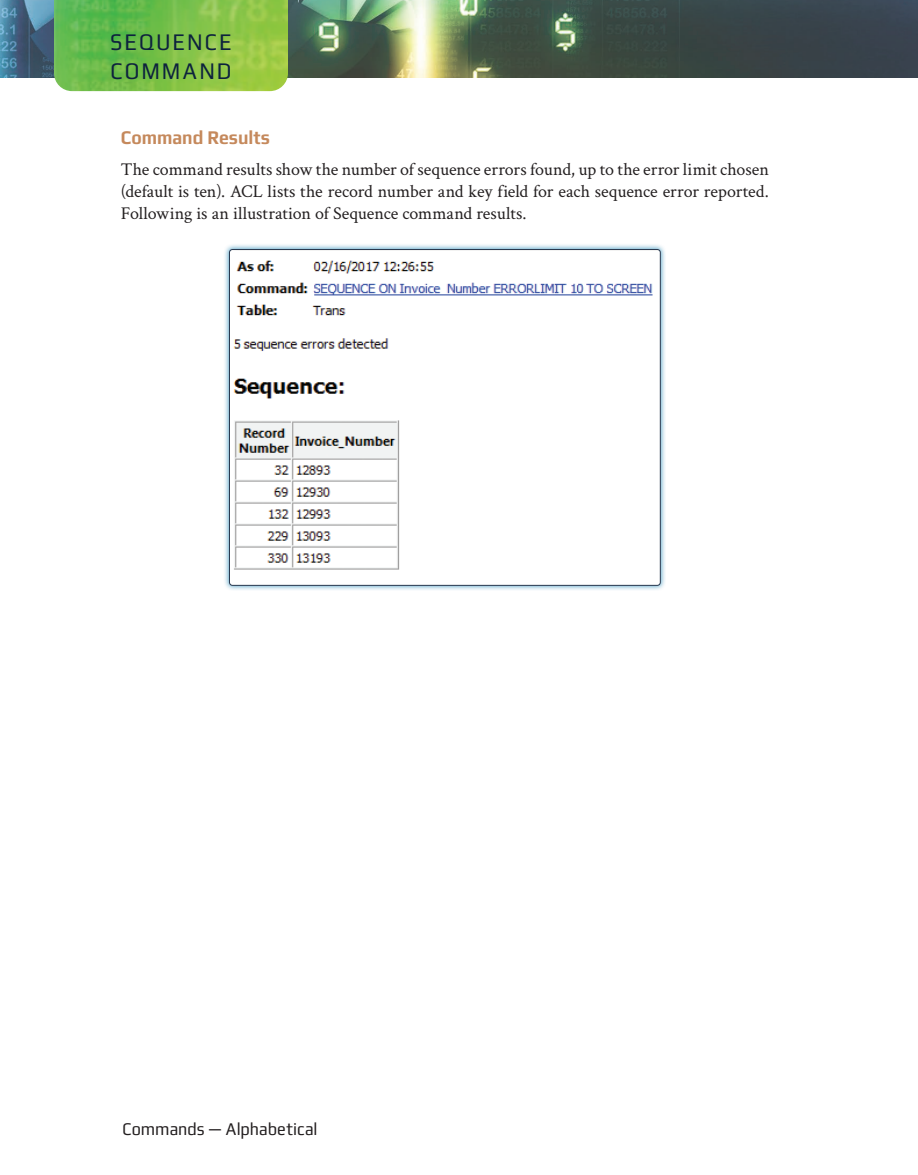
<style>
.page{position:relative;width:918px;height:1175px;background:#fff}
.page>*{position:absolute;margin:0;border:0;box-sizing:border-box;transform-origin:0 0}
.RH_Left{font:24px "Play";letter-spacing:.095em;color:#0d223d;scale:.9 1}
.t1{font:700 19.5px "Play";letter-spacing:-.005em;color:#c5895c;scale:.9 1}
.TX{font:18px/21.8px "Crimson Text";color:#231f20;text-align:justify}
.t2{font:18px "Play";color:#231f20;scale:.9 1}
</style>
<div class="page">
<img style="left:0;top:0;width:918px;height:78px">
<img style="left:54px;top:0;width:234px;height:91px">
<div style="left:223px;top:243px;width:443px;height:348px;background:#107caf;opacity:.75"></div>
<img style="left:229px;top:249px;width:430px;height:336px">
<div style="left:229px;top:249px;width:432px;height:336px;border:1px solid #29394f;border-radius:3px"></div>
<p class="RH_Left" style="left:110px;top:28px;width:136px">SEQUENCE</p>
<p class="RH_Left" style="left:110px;top:56px;width:136px">COMMAND</p>
<h3 class="t1" style="left:121px;top:126px;width:167px">Command Results</h3>
<p class="TX" style="left:121px;top:158px;width:649px">The command results show the number of sequence errors found, up to the error limit chosen (default is ten). ACL lists the record number and key field for each sequence error reported.<br>Following is an illustration of Sequence command results.</p>
<p class="t2" style="left:122px;top:1118px;width:218px">Commands — Alphabetical</p>
</div>
